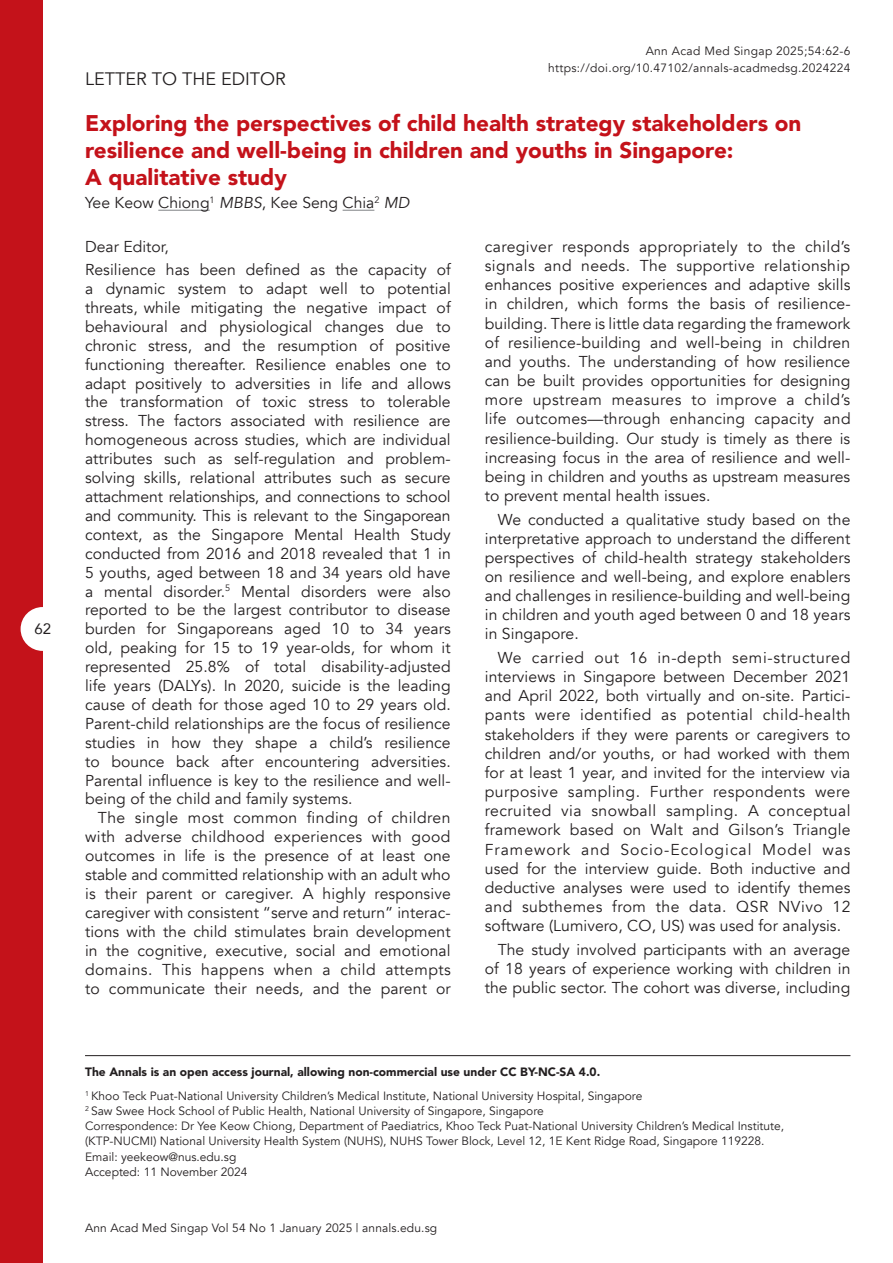
<style>
.page{position:relative;width:893px;height:1263px;background:#fff}
.page>*{position:absolute;margin:0;border:0;box-sizing:border-box;transform-origin:0 0}
._1_Headline{font:900 22.5px/27px "Avenir";color:#c4121a}
.Ed_OA_RA_COm_LTE{font:18px "Avenir";color:#231f20}
.BT_2{font:15.75px/19.2px "Avenir";letter-spacing:.005em;color:#231f20;text-align:justify}
.BT_1{font:15.75px/18.9px "Avenir";letter-spacing:.005em;color:#231f20;text-align:justify}
._2_deg{font:15.75px "Avenir";color:#231f20}
.Head_2_Black{font:15.75px "Avenir";color:#231f20}
.t1{font:15px "Avenir";color:#231f20}
.Bottom_addresses{font:12px/15px "Avenir";color:#231f20}
.Right_top_text{font:12px "Avenir";letter-spacing:.025em;color:#231f20}
.Bottom_addresses-2{font:900 12px "Avenir";color:#231f20}
.s1{font-style:italic}
</style>
<div class="page">
<div style="left:0;top:0;width:43px;height:1263px;background:#c4121a"></div>
<div style="left:21px;top:607px;width:43px;height:44px;background:#fff;border-radius:50%"></div>
<hr style="left:85px;top:1055px;width:765px;height:1px;background:#231f20">
<hr style="left:158px;top:210px;width:52px;height:1px;background:#808285">
<hr style="left:343px;top:210px;width:31px;height:1px;background:#808285">
<p class="t1" style="left:35px;top:617px;width:18px">62</p>
<p class="Ed_OA_RA_COm_LTE" style="left:85px;top:68px;width:202px">LETTER TO THE EDITOR</p>
<p class="Right_top_text" style="left:646px;top:43px;width:206px">Ann Acad Med Singap 2025;54:62-6</p>
<p class="Right_top_text" style="left:548px;top:60px;width:304px">https://doi.org/10.47102/annals-acadmedsg.2024224</p>
<p class="_1_Headline" style="left:85px;top:111px;width:718px">Exploring the perspectives of child health strategy stakeholders on resilience and well-being in children and youths in Singapore:<br>A qualitative study</p>
<p class="_2_deg" style="left:85px;top:193px;width:326px">Yee Keow Chiong<sup>1</sup> <span class="s1">MBBS</span>, Kee Seng Chia<sup>2</sup> <span class="s1">MD</span></p>
<p class="Head_2_Black" style="left:85px;top:237px;width:85px">Dear Editor,</p>
<p class="BT_1" style="left:85px;top:261px;width:367px">Resilience has been defined as the capacity of a dynamic system to adapt well to potential threats, while mitigating the negative impact of behavioural and physiological changes due to chronic stress, and the resumption of positive functioning thereafter. Resilience enables one to adapt positively to adversities in life and allows the transformation of toxic stress to tolerable stress. The factors associated with resilience are homogeneous across studies, which are individual attributes such as self-regulation and problem&shy;solving skills, relational attributes such as secure attachment relationships, and connections to school and community. This is relevant to the Singaporean context, as the Singapore Mental Health Study conducted from 2016 and 2018 revealed that 1 in 5 youths, aged between 18 and 34 years old have a mental disorder.<sup>5</sup> Mental disorders were also reported to be the largest contributor to disease burden for Singaporeans aged 10 to 34 years old, peaking for 15 to 19 year-olds, for whom it represented 25.8% of total disability-adjusted life years (DALYs). In 2020, suicide is the leading cause of death for those aged 10 to 29 years old.<br>Parent-child relationships are the focus of resilience studies in how they shape a child’s resilience to bounce back after encountering adversities.<br>Parental influence is key to the resilience and well&shy;being of the child and family systems.</p>
<p class="BT_2" style="left:85px;top:809px;width:367px;text-indent:13px">The single most common finding of children with adverse childhood experiences with good outcomes in life is the presence of at least one stable and committed relationship with an adult who is their parent or caregiver. A highly responsive caregiver with consistent “serve and return” interac&shy;tions with the child stimulates brain development in the cognitive, executive, social and emotional domains. This happens when a child attempts to communicate their needs, and the parent or</p>
<p class="BT_2" style="left:485px;top:237px;width:367px">caregiver responds appropriately to the child’s signals and needs. The supportive relationship enhances positive experiences and adaptive skills in children, which forms the basis of resilience&shy;building. There is little data regarding the framework of resilience-building and well-being in children and youths. The understanding of how resilience can be built provides opportunities for designing more upstream measures to improve a child’s life outcomes—through enhancing capacity and resilience-building. Our study is timely as there is increasing focus in the area of resilience and well&shy;being in children and youths as upstream measures to prevent mental health issues.</p>
<p class="BT_2" style="left:485px;top:510px;width:367px;text-indent:13px">We conducted a qualitative study based on the interpretative approach to understand the different perspectives of child-health strategy stakeholders on resilience and well-being, and explore enablers and challenges in resilience-building and well-being in children and youth aged between 0 and 18 years in Singapore.</p>
<p class="BT_2" style="left:485px;top:648px;width:367px;text-indent:13px">We carried out 16 in-depth semi-structured interviews in Singapore between December 2021 and April 2022, both virtually and on-site. Partici&shy;pants were identified as potential child-health stakeholders if they were parents or caregivers to children and/or youths, or had worked with them for at least 1 year, and invited for the interview via purposive sampling. Further respondents were recruited via snowball sampling. A conceptual framework based on Walt and Gilson’s Triangle Framework and Socio-Ecological Model was used for the interview guide. Both inductive and deductive analyses were used to identify themes and subthemes from the data. QSR NVivo 12 software (Lumivero, CO, US) was used for analysis.</p>
<p class="BT_2" style="left:485px;top:940px;width:367px;text-indent:13px">The study involved participants with an average of 18 years of experience working with children in the public sector. The cohort was diverse, including</p>
<p class="Bottom_addresses-2" style="left:85px;top:1063px;width:517px">The Annals is an open access journal, allowing non-commercial use under CC BY-NC-SA 4.0.</p>
<p class="Bottom_addresses" style="left:85px;top:1089px;width:559px"><sup>1</sup> Khoo Teck Puat-National University Children’s Medical Institute, National University Hospital, Singapore</p>
<p class="Bottom_addresses" style="left:85px;top:1104px;width:460px"><sup>2</sup> Saw Swee Hock School of Public Health, National University of Singapore, Singapore</p>
<p class="Bottom_addresses" style="left:85px;top:1119px;width:701px">Correspondence: Dr Yee Keow Chiong, Department of Paediatrics, Khoo Teck Puat-National University Children’s Medical Institute, (KTP-NUCMI) National University Health System (NUHS), NUHS Tower Block, Level 12, 1E Kent Ridge Road, Singapore 119228.</p>
<p class="Bottom_addresses" style="left:85px;top:1149px;width:153px">Email: yeekeow@nus.edu.sg</p>
<p class="Bottom_addresses" style="left:85px;top:1164px;width:164px">Accepted: 11 November 2024</p>
<p class="Bottom_addresses" style="left:85px;top:1221px;width:354px">Ann Acad Med Singap Vol 54 No 1 January 2025 | annals.edu.sg</p>
</div>
